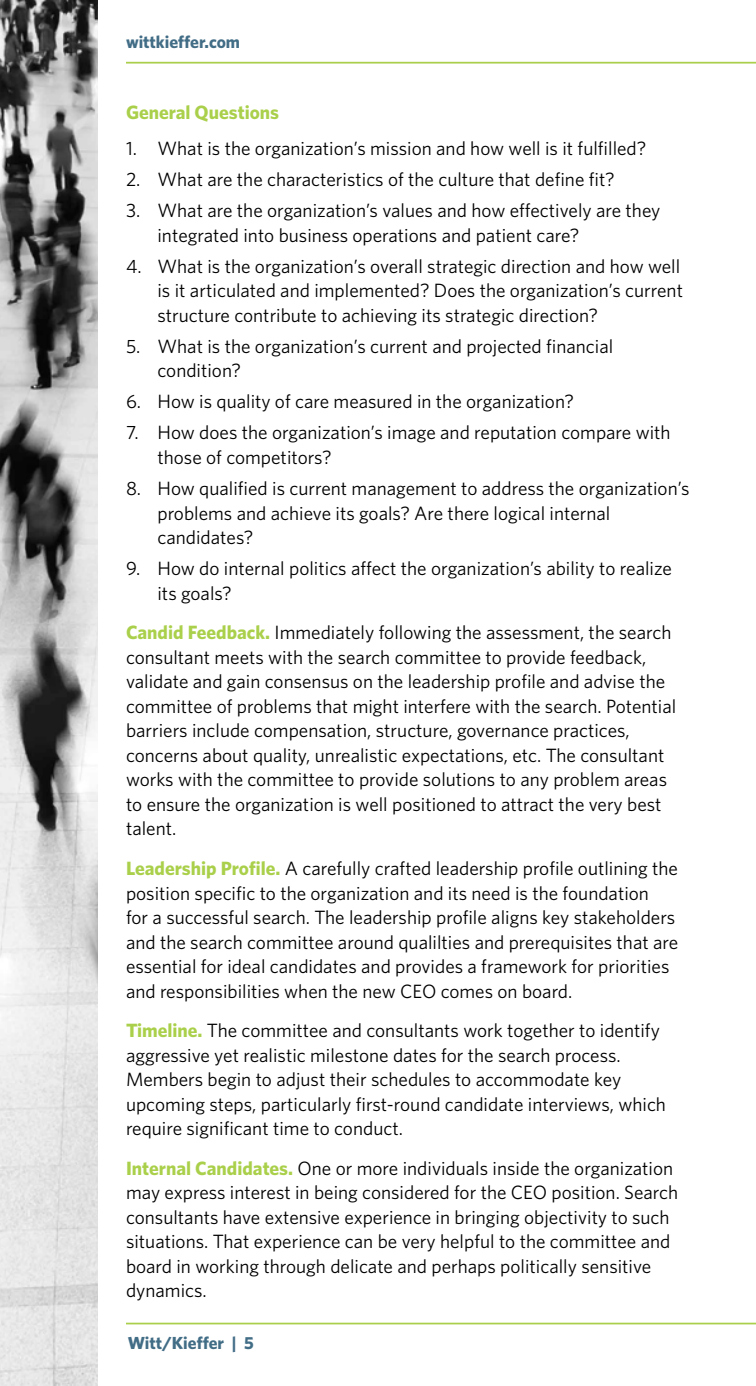
<style>
.page{position:relative;width:756px;height:1386px;background:#fff}
.page>*{position:absolute;margin:0;border:0;box-sizing:border-box;transform-origin:0 0}
.t1{font:19.25px/24.5px "Whitney";color:#000}
.t2{font:700 19.25px "Whitney";color:#aad04b}
.t3{font:700 17.5px "Whitney";color:#426d86}
.s1{font-weight:700;color:#aad04b}
</style>
<div class="page">
<hr style="left:126px;top:62px;width:630px;height:2px;background:#aad04b">
<hr style="left:126px;top:1323px;width:630px;height:1px;background:#aad04b">
<img style="left:0;top:0;width:97px;height:1386px">
<p class="t3" style="left:126px;top:30px;width:116px">wittkieffer.com</p>
<p class="t2" style="left:126px;top:99px;width:155px">General Questions</p>
<p class="t1" style="left:126px;top:135px;width:522px">1. What is the organization’s mission and how well is it fulfilled?</p>
<p class="t1" style="left:126px;top:167px;width:490px">2. What are the characteristics of the culture that define fit?</p>
<p class="t1" style="left:157px;top:198px;width:504px;text-indent:-31px">3. What are the organization’s values and how effectively are they integrated into business operations and patient care?</p>
<p class="t1" style="left:157px;top:253px;width:527px;text-indent:-31px">4. What is the organization’s overall strategic direction and how well is it articulated and implemented? Does the organization’s current structure contribute to achieving its strategic direction?</p>
<p class="t1" style="left:157px;top:333px;width:457px;text-indent:-31px">5. What is the organization’s current and projected financial condition?</p>
<p class="t1" style="left:126px;top:389px;width:450px">6. How is quality of care measured in the organization?</p>
<p class="t1" style="left:157px;top:420px;width:515px;text-indent:-31px">7. How does the organization’s image and reputation compare with those of competitors?</p>
<p class="t1" style="left:157px;top:476px;width:534px;text-indent:-31px">8. How qualified is current management to address the organization’s problems and achieve its goals? Are there logical internal candidates?</p>
<p class="t1" style="left:157px;top:556px;width:516px;text-indent:-31px">9. How do internal politics affect the organization’s ability to realize its goals?</p>
<p class="t1" style="left:126px;top:620px;width:552px"><span class="s1">Candid Feedback.</span> Immediately following the assessment, the search consultant meets with the search committee to provide feedback, validate and gain consensus on the leadership profile and advise the committee of problems that might interfere with the search. Potential barriers include compensation, structure, governance practices, concerns about quality, unrealistic expectations, etc. The consultant works with the committee to provide solutions to any problem areas to ensure the organization is well positioned to attract the very best talent.</p>
<p class="t1" style="left:126px;top:856px;width:554px"><span class="s1">Leadership Profile.</span> A carefully crafted leadership profile outlining the position specific to the organization and its need is the foundation<br>for a successful search. The leadership profile aligns key stakeholders and the search committee around qualilties and prerequisites that are essential for ideal candidates and provides a framework for priorities and responsibilities when the new CEO comes on board.</p>
<p class="t1" style="left:126px;top:1018px;width:542px"><span class="s1">Timeline.</span> The committee and consultants work together to identify aggressive yet realistic milestone dates for the search process.<br>Members begin to adjust their schedules to accommodate key upcoming steps, particularly first-round candidate interviews, which require significant time to conduct.</p>
<p class="t1" style="left:126px;top:1155px;width:554px"><span class="s1">Internal Candidates.</span> One or more individuals inside the organization may express interest in being considered for the CEO position. Search consultants have extensive experience in bringing objectivity to such situations. That experience can be very helpful to the committee and board in working through delicate and perhaps politically sensitive dynamics.</p>
<p class="t3" style="left:128px;top:1331px;width:127px">Witt/Kieffer | 5</p>
</div>
